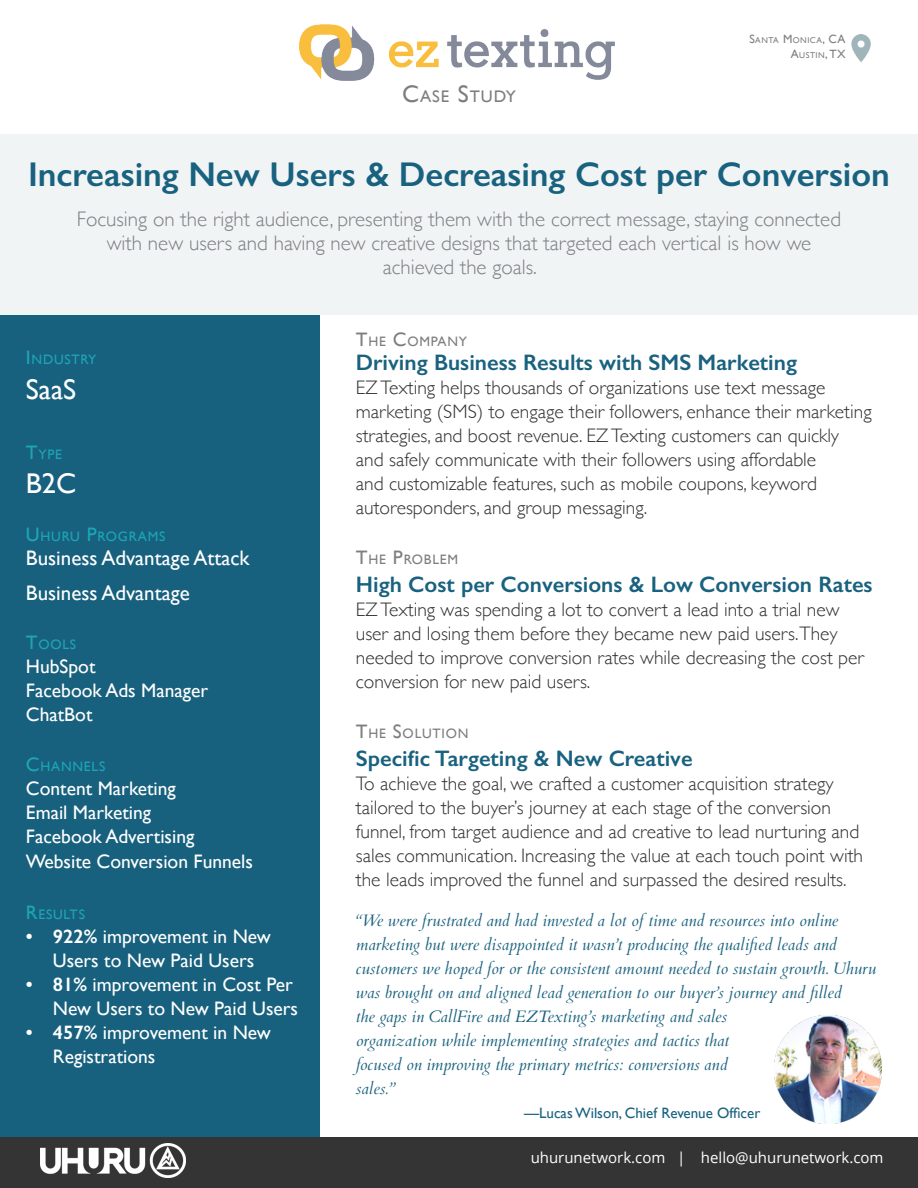
<style>
.page{position:relative;width:918px;height:1188px;background:#fff}
.page>*{position:absolute;margin:0;border:0;box-sizing:border-box;transform-origin:0 0}
.t1{font:600 34.5px "Gill Sans";color:#19627f}
.t2{font:28.5px "Gill Sans";color:#fff}
.t3{font:600 22.5px "Gill Sans";color:#19627f}
.t4{font:300 21px/24px "Gill Sans";color:#7c7e81;text-align:center}
.t5{font:21px "Gill Sans";color:#fff}
.t6{font:300 19.5px/24px "Gill Sans";color:#312f30}
.t7{font:19.5px/24px "Gill Sans";color:#fff;text-align:center}
.t8{font:16.8px "Gill Sans";color:#7c7e81}
.t9{font:italic 16.5px/24px "Cardo";color:#19627f}
.t10{font:15px "Open Sans";color:#fff}
.t11{font:15px "Gill Sans";color:#19627f}
.t12{font:13.65px "Gill Sans";letter-spacing:.055em;color:#1da6b5}
.t13{font:13.65px "Gill Sans";letter-spacing:.055em;color:#7c7e81}
.t14{font:8.4px "Gill Sans";letter-spacing:.055em;color:#7c7e81}
.s1{font-size:24px}
.s2{font-size:12px}
.s3{font-size:19.5px}
.s4{font-weight:600}
</style>
<div class="page">
<div style="left:0;top:315px;width:320px;height:822px;background:#18617e"></div>
<div style="left:0;top:135px;width:918px;height:180px;background:#f1f4f5"></div>
<div style="left:0;top:1137px;width:918px;height:51px;background:#353434"></div>
<img style="left:41px;top:1143px;width:144px;height:35px">
<img style="left:300px;top:24px;width:315px;height:57px">
<img style="left:774px;top:1015px;width:108px;height:108px">
<img style="left:851px;top:34px;width:20px;height:28px">
<p class="t8" style="left:402px;top:86px;width:115px"><span class="s1">C</span>ASE <span class="s1">S</span>TUDY</p>
<p class="t14" style="left:749px;top:35px;width:98px"><span class="s2">S</span>ANTA <span class="s2">M</span> ONICA<span class="s2">, CA</span></p>
<p class="t14" style="left:791px;top:50px;width:56px"><span class="s2">A</span>USTIN<span class="s2">, TX</span></p>
<p class="t1" style="left:28px;top:153px;width:863px">Increasing New Users &amp; Decreasing Cost per Conversion</p>
<p class="t4" style="left:77px;top:206px;width:766px">Focusing on the right audience, presenting them with the correct message, staying connected with new users and having new creative designs that targeted each vertical is how we achieved the goals.</p>
<p class="t12" style="left:26px;top:352px;width:72px"><span class="s3">I</span> NDUSTRY</p>
<p class="t2" style="left:26px;top:373px;width:52px">SaaS</p>
<p class="t12" style="left:26px;top:446px;width:38px"><span class="s3">T</span>YPE</p>
<p class="t2" style="left:26px;top:467px;width:52px">B2C</p>
<p class="t12" style="left:26px;top:529px;width:140px"><span class="s3">U</span> HURU <span class="s3">P</span>ROGRAMS</p>
<p class="t5" style="left:26px;top:546px;width:225px">Business Advantage Attack</p>
<p class="t5" style="left:26px;top:581px;width:165px">Business Advantage</p>
<p class="t12" style="left:26px;top:637px;width:51px"><span class="s3">T</span>OOLS</p>
<p class="t7" style="left:26px;top:655px;width:71px">HubSpot</p>
<p class="t7" style="left:26px;top:679px;width:184px">Facebook Ads Manager</p>
<p class="t7" style="left:26px;top:703px;width:68px">ChatBot</p>
<p class="t12" style="left:26px;top:758px;width:80px"><span class="s3">C</span>HANNELS</p>
<p class="t7" style="left:26px;top:776px;width:152px">Content Marketing</p>
<p class="t7" style="left:26px;top:800px;width:127px">Email Marketing</p>
<p class="t7" style="left:26px;top:824px;width:170px">Facebook Advertising</p>
<p class="t7" style="left:26px;top:850px;width:229px">Website Conversion Funnels</p>
<p class="t12" style="left:26px;top:907px;width:53px"><span class="s3">R</span>ESULTS</p>
<p class="t7" style="left:26px;top:925px;width:247px"><span class="s4">• 922%</span> improvement in New<br>Users to New Paid Users</p>
<p class="t7" style="left:26px;top:973px;width:274px;text-align:right"><span class="s4">• 81%</span> improvement in Cost Per<br>New Users to New Paid Users</p>
<p class="t7" style="left:53px;top:1021px;width:220px;text-align:left;text-indent:-27px"><span class="s4">• 457%</span> improvement in New<br>Registrations</p>
<p class="t13" style="left:356px;top:334px;width:113px"><span class="s3">T</span>HE <span class="s3">C</span>OMPANY</p>
<p class="t3" style="left:356px;top:349px;width:443px">Driving Business Results with SMS Marketing</p>
<p class="t6" style="left:356px;top:375px;width:517px">EZ Texting helps thousands of organizations use text message marketing (SMS) to engage their followers, enhance their marketing strategies, and boost revenue. EZ Texting customers can quickly and safely communicate with their followers using affordable<br>and customizable features, such as mobile coupons, keyword autoresponders, and group messaging.</p>
<p class="t13" style="left:356px;top:551px;width:104px"><span class="s3">T</span>HE <span class="s3">P</span>ROBLEM</p>
<p class="t3" style="left:356px;top:571px;width:518px">High Cost per Conversions &amp; Low Conversion Rates</p>
<p class="t6" style="left:356px;top:597px;width:510px">EZ Texting was spending a lot to convert a lead into a trial new user and losing them before they became new paid users.They needed to improve conversion rates while decreasing the cost per conversion for new paid users.</p>
<p class="t13" style="left:356px;top:725px;width:114px"><span class="s3">T</span>HE <span class="s3">S</span>OLUTION</p>
<p class="t3" style="left:356px;top:745px;width:338px">Specific Targeting &amp; New Creative</p>
<p class="t6" style="left:356px;top:771px;width:509px">To achieve the goal, we crafted a customer acquisition strategy tailored to the buyer’s journey at each stage of the conversion funnel, from target audience and ad creative to lead nurturing and sales communication. Increasing the value at each touch point with the leads improved the funnel and surpassed the desired results.</p>
<p class="t9" style="left:356px;top:909px;width:522px">“We were frustrated and had invested a lot of time and resources into online marketing but were disappointed it wasn’t producing the qualified leads and customers we hoped for or the consistent amount needed to sustain growth. Uhuru was brought on and aligned lead generation to our buyer’s journey and filled<br>the gaps in CallFire and EZTexting’s marketing and sales<br>organization while implementing strategies and tactics that<br>focused on improving the primary metrics: conversions and<br>sales.”</p>
<p class="t11" style="left:524px;top:1105px;width:238px">—Lucas Wilson, Chief Revenue Officer</p>
<p class="t10" style="left:531px;top:1147px;width:354px">uhurunetwork.com | hello@uhurunetwork.com</p>
</div>
